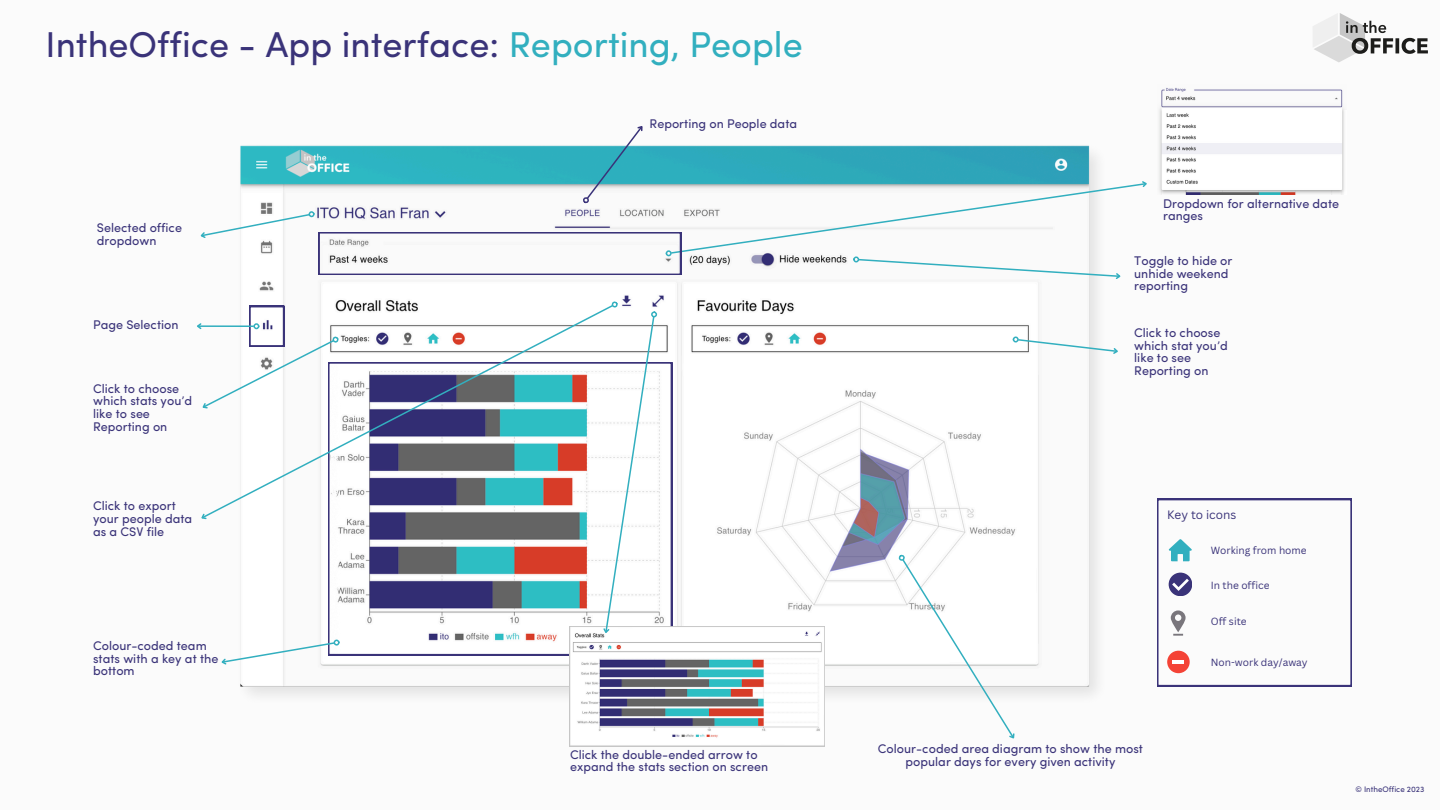
<style>
.page{position:relative;width:1440px;height:810px;background:#fbfbfb}
.page>*{position:absolute;margin:0;border:0;box-sizing:border-box;transform-origin:0 0}
.t1{font:36px "Sofia Pro";color:#3a3379}
.t2{font:12.6px/12.8px "Sofia Pro";color:#3a3379}
.t3{font:11.8px "Canva Sans";color:#3a3379}
.t4{font:10.1px "Canva Sans";color:#3a3379}
.t5{font:8px "Sofia Pro";color:#3a3379}
.s1{color:#32afbf}
</style>
<div class="page">
<svg style="left:1313px;top:13px;width:115px;height:49px"></svg>
<svg style="left:1157px;top:499px;width:195px;height:187px"></svg>
<div style="left:1167px;top:651px;width:23px;height:22px;background:#f44336;border-radius:50%"></div>
<hr style="left:1173px;top:660px;width:11px;height:4px;background:#fff">
<img style="left:240px;top:145px;width:857px;height:550px">
<div style="left:308px;top:211px;width:7px;height:6px;border:1px solid #32afbf;border-radius:2px"></div>
<svg style="left:200px;top:213px;width:111px;height:27px"></svg>
<svg style="left:328px;top:520px;width:241px;height:135px"></svg>
<div style="left:333px;top:639px;width:7px;height:7px;border:1px solid #32afbf;border-radius:50%"></div>
<svg style="left:221px;top:641px;width:115px;height:26px"></svg>
<svg style="left:897px;top:553px;width:121px;height:186px"></svg>
<div style="left:1013px;top:336px;width:6px;height:7px;border:1px solid #32afbf;border-radius:50%"></div>
<svg style="left:1017px;top:338px;width:101px;height:18px"></svg>
<img style="left:1159px;top:88px;width:185px;height:106px">
<svg style="left:318px;top:126px;width:829px;height:155px"></svg>
<svg style="left:209px;top:304px;width:360px;height:216px"></svg>
<svg style="left:569px;top:299px;width:256px;height:447px"></svg>
<svg style="left:201px;top:513px;width:8px;height:7px"></svg>
<svg style="left:197px;top:306px;width:144px;height:106px"></svg>
<p class="t1" style="left:46px;top:30px;width:759px">IntheOffice - App interface: <span class="s1">Reporting, People</span></p>
<p class="t2" style="left:97px;top:223px;width:87px">Selected office dropdown</p>
<h2 class="t2" style="left:93px;top:319px;width:87px">Page Selection</h2>
<h2 class="t2" style="left:93px;top:383px;width:101px">Click to choose which stats you’d like to see<br>Reporting on</h2>
<h3 class="t2" style="left:93px;top:501px;width:101px">Click to export your people data as a CSV file</h3>
<h2 class="t2" style="left:93px;top:640px;width:127px">Colour-coded team stats with a key at the bottom</h2>
<h3 class="t2" style="left:650px;top:118px;width:149px">Reporting on People data</h3>
<p class="t2" style="left:570px;top:749px;width:199px">Click the double-ended arrow to expand the stats section on screen</p>
<h2 class="t2" style="left:1163px;top:198px;width:178px">Dropdown for alternative date ranges</h2>
<p class="t2" style="left:1134px;top:255px;width:100px">Toggle to hide or unhide weekend reporting</p>
<h2 class="t2" style="left:1134px;top:327px;width:95px">Click to choose which stat you’d like to see<br>Reporting on</h2>
<p class="t3" style="left:1167px;top:506px;width:71px">Key to icons</p>
<p class="t4" style="left:1211px;top:544px;width:97px">Working from home</p>
<h2 class="t4" style="left:1211px;top:578px;width:60px">In the office</h2>
<p class="t4" style="left:1211px;top:614px;width:37px">Off site</p>
<p class="t4" style="left:1211px;top:655px;width:98px">Non-work day/away</p>
<p class="t2" style="left:878px;top:744px;width:267px;text-align:center">Colour-coded area diagram to show the most popular days for every given activity</p>
<h3 class="t5" style="left:1356px;top:786px;width:70px">© IntheOffice 2023</h3>
</div>
